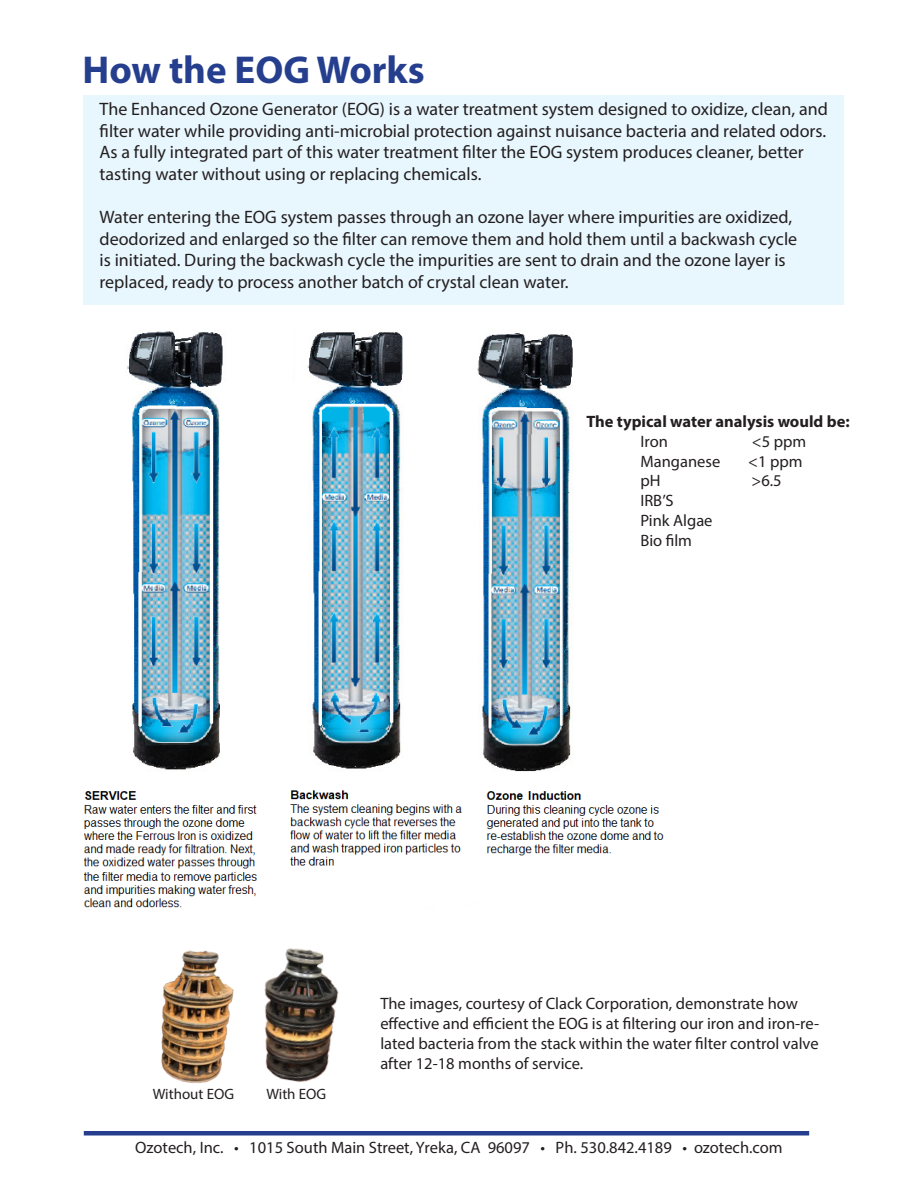
<style>
.page{position:relative;width:918px;height:1188px;background:#fff}
.page>*{position:absolute;margin:0;border:0;box-sizing:border-box;transform-origin:0 0}
.t1{font:700 39px "Myriad Pro";color:#253f8e}
.t2{font:18px/21.6px "Myriad Pro";color:#231f20}
.t3{font:16.5px/19.8px "Myriad Pro";color:#231f20}
.t4{font:700 16.5px "Myriad Pro";color:#231f20}
.t5{font:15px "Myriad Pro";color:#231f20}
</style>
<div class="page">
<div style="left:83px;top:96px;width:760px;height:209px;background:#e8f6fd"></div>
<img style="left:127px;top:331px;width:446px;height:441px">
<img style="left:84px;top:790px;width:580px;height:118px">
<div style="left:84px;top:1131px;width:725px;height:5px;background:#253f8e"></div>
<img style="left:161px;top:951px;width:73px;height:132px">
<img style="left:264px;top:948px;width:75px;height:134px">
<p class="t1" style="left:83px;top:45px;width:344px">How the EOG Works</p>
<p class="t2" style="left:100px;top:98px;width:730px">The Enhanced Ozone Generator (EOG) is a water treatment system designed to oxidize, clean, and filter water while providing anti-microbial protection against nuisance bacteria and related odors.<br>As a fully integrated part of this water treatment filter the EOG system produces cleaner, better tasting water without using or replacing chemicals.</p>
<p class="t2" style="left:100px;top:206px;width:699px">Water entering the EOG system passes through an ozone layer where impurities are oxidized, deodorized and enlarged so the filter can remove them and hold them until a backwash cycle is initiated. During the backwash cycle the impurities are sent to drain and the ozone layer is replaced, ready to process another batch of crystal clean water.</p>
<p class="t4" style="left:586px;top:411px;width:265px">The typical water analysis would be:</p>
<p class="t3" style="left:640px;top:431px;width:29px">Iron</p>
<p class="t3" style="left:752px;top:431px;width:56px">&lt;5 ppm</p>
<p class="t3" style="left:640px;top:451px;width:81px">Manganese</p>
<p class="t3" style="left:748px;top:451px;width:56px">&lt;1 ppm</p>
<p class="t3" style="left:640px;top:471px;width:22px">pH</p>
<p class="t3" style="left:752px;top:471px;width:32px">&gt;6.5</p>
<p class="t3" style="left:640px;top:491px;width:35px">IRB’S</p>
<p class="t3" style="left:640px;top:510px;width:74px">Pink Algae</p>
<p class="t3" style="left:640px;top:530px;width:53px">Bio film</p>
<p class="t5" style="left:153px;top:1085px;width:83px">Without EOG</p>
<p class="t5" style="left:266px;top:1084px;width:61px">With EOG</p>
<p class="t3" style="left:380px;top:994px;width:440px">The images, courtesy of Clack Corporation, demonstrate how effective and efficient the EOG is at filtering our iron and iron-re&shy;lated bacteria from the stack within the water filter control valve after 12-18 months of service.</p>
<p class="t3" style="left:135px;top:1137px;width:649px">Ozotech, Inc. • 1015 South Main Street, Yreka, CA 96097 • Ph. 530.842.4189 • ozotech.com</p>
</div>
